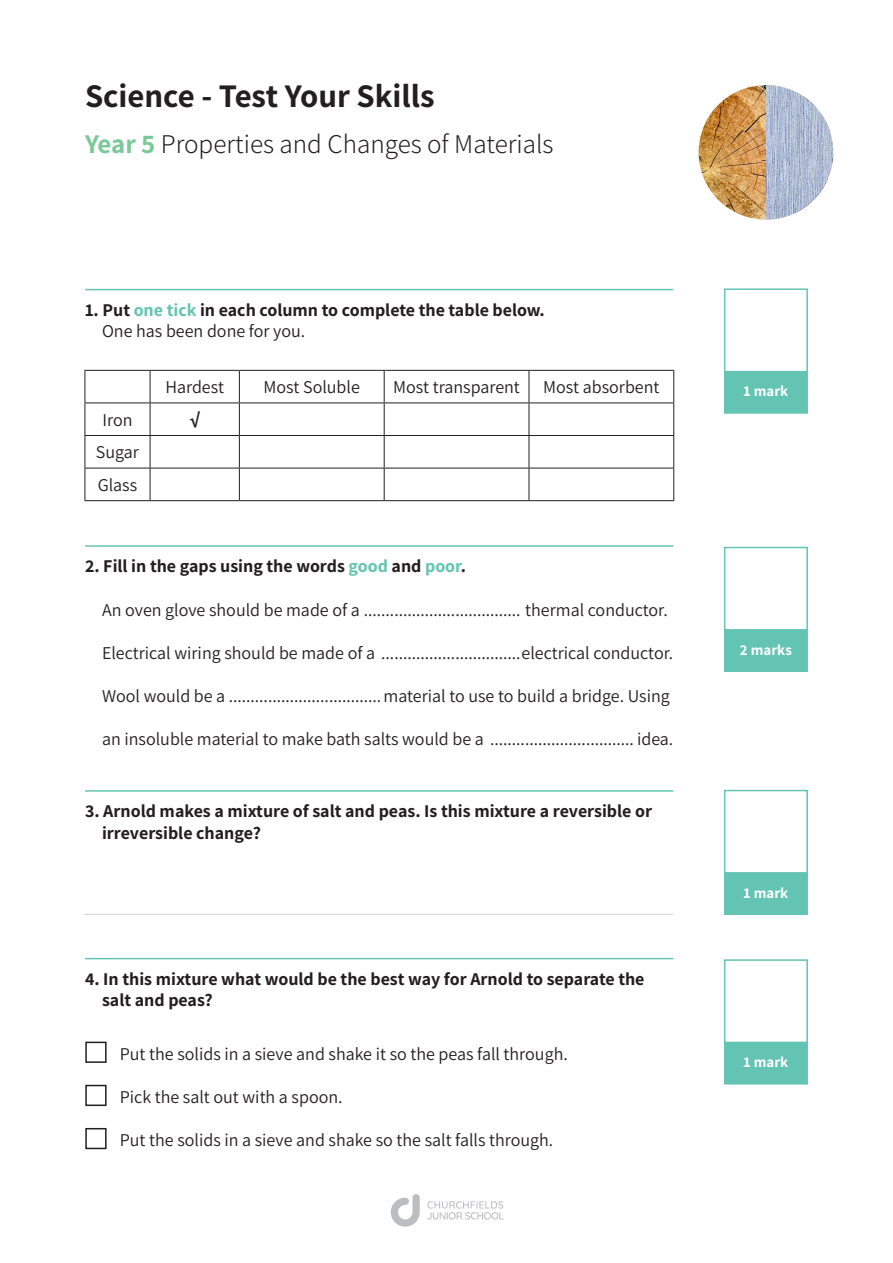
<style>
.page{position:relative;width:893px;height:1263px;background:#fff}
.page>*{position:absolute;margin:0;border:0;box-sizing:border-box;transform-origin:0 0}
.t1{font:700 33px "Assistant";color:#231f20}
.t2{font:300 27px "Assistant";color:#231f20}
.q_w-o_line{font:18px "Assistant";color:#231f20}
.q{font:700 18px/21.6px "Assistant";color:#231f20}
.Paragraph_Style_1{font:18px "Assistant";color:#231f20}
.Paragraph_Style_2{font:700 15px "Assistant";color:#fff}
.s1{font-weight:700;color:#7bc898}
.s2{color:#63c4b3}
.s3{font-weight:400}
</style>
<div class="page">
<hr style="left:85px;top:289px;width:588px;height:1px;background:#63c4b3">
<hr style="left:85px;top:790px;width:588px;height:2px;background:#63c4b3">
<div style="left:724px;top:288px;width:84px;height:84px;border:2px solid #63c4b3"></div>
<div style="left:724px;top:790px;width:84px;height:84px;border:2px solid #63c4b3"></div>
<div style="left:725px;top:372px;width:82px;height:41px;background:#63c4b3"></div>
<div style="left:724px;top:371px;width:84px;height:43px;border:2px solid #63c4b3"></div>
<div style="left:725px;top:873px;width:82px;height:41px;background:#63c4b3"></div>
<div style="left:724px;top:872px;width:84px;height:43px;border:2px solid #63c4b3"></div>
<div style="left:724px;top:547px;width:84px;height:84px;border:2px solid #63c4b3"></div>
<div style="left:725px;top:630px;width:82px;height:41px;background:#63c4b3"></div>
<div style="left:724px;top:629px;width:84px;height:43px;border:2px solid #63c4b3"></div>
<svg style="left:391px;top:1194px;width:29px;height:33px"></svg>
<svg style="left:427px;top:1201px;width:77px;height:18px"></svg>
<img style="left:699px;top:85px;width:134px;height:135px;border-radius:67px">
<hr style="left:85px;top:958px;width:588px;height:1px;background:#63c4b3">
<div style="left:724px;top:959px;width:84px;height:84px;border:2px solid #63c4b3"></div>
<div style="left:725px;top:1042px;width:82px;height:42px;background:#63c4b3"></div>
<div style="left:724px;top:1042px;width:84px;height:42px;border:2px solid #63c4b3"></div>
<hr style="left:85px;top:370px;width:65px;height:1px;background:#231f20">
<hr style="left:85px;top:371px;width:1px;height:31px;background:#231f20">
<hr style="left:150px;top:370px;width:89px;height:1px;background:#231f20">
<hr style="left:150px;top:371px;width:1px;height:31px;background:#231f20">
<hr style="left:239px;top:370px;width:145px;height:1px;background:#231f20">
<hr style="left:239px;top:371px;width:1px;height:31px;background:#231f20">
<hr style="left:384px;top:370px;width:145px;height:1px;background:#231f20">
<hr style="left:384px;top:371px;width:1px;height:31px;background:#231f20">
<hr style="left:529px;top:370px;width:145px;height:1px;background:#231f20">
<hr style="left:529px;top:371px;width:1px;height:31px;background:#231f20">
<hr style="left:673px;top:371px;width:1px;height:31px;background:#231f20">
<hr style="left:85px;top:402px;width:65px;height:1px;background:#231f20">
<hr style="left:85px;top:403px;width:1px;height:32px;background:#231f20">
<hr style="left:150px;top:402px;width:89px;height:1px;background:#231f20">
<hr style="left:150px;top:403px;width:1px;height:32px;background:#231f20">
<hr style="left:239px;top:402px;width:145px;height:1px;background:#231f20">
<hr style="left:239px;top:403px;width:1px;height:32px;background:#231f20">
<hr style="left:384px;top:402px;width:145px;height:1px;background:#231f20">
<hr style="left:384px;top:403px;width:1px;height:32px;background:#231f20">
<hr style="left:529px;top:402px;width:145px;height:1px;background:#231f20">
<hr style="left:529px;top:403px;width:1px;height:32px;background:#231f20">
<hr style="left:673px;top:403px;width:1px;height:32px;background:#231f20">
<hr style="left:85px;top:435px;width:65px;height:1px;background:#231f20">
<hr style="left:85px;top:436px;width:1px;height:32px;background:#231f20">
<hr style="left:150px;top:435px;width:89px;height:1px;background:#231f20">
<hr style="left:150px;top:436px;width:1px;height:32px;background:#231f20">
<hr style="left:239px;top:435px;width:145px;height:1px;background:#231f20">
<hr style="left:239px;top:436px;width:1px;height:32px;background:#231f20">
<hr style="left:384px;top:435px;width:145px;height:1px;background:#231f20">
<hr style="left:384px;top:436px;width:1px;height:32px;background:#231f20">
<hr style="left:529px;top:435px;width:145px;height:1px;background:#231f20">
<hr style="left:529px;top:436px;width:1px;height:32px;background:#231f20">
<hr style="left:673px;top:436px;width:1px;height:32px;background:#231f20">
<hr style="left:85px;top:468px;width:65px;height:1px;background:#231f20">
<hr style="left:85px;top:468px;width:1px;height:32px;background:#231f20">
<hr style="left:150px;top:468px;width:89px;height:1px;background:#231f20">
<hr style="left:150px;top:468px;width:1px;height:32px;background:#231f20">
<hr style="left:239px;top:468px;width:145px;height:1px;background:#231f20">
<hr style="left:239px;top:468px;width:1px;height:32px;background:#231f20">
<hr style="left:384px;top:468px;width:145px;height:1px;background:#231f20">
<hr style="left:384px;top:468px;width:1px;height:32px;background:#231f20">
<hr style="left:529px;top:468px;width:145px;height:1px;background:#231f20">
<hr style="left:529px;top:468px;width:1px;height:32px;background:#231f20">
<hr style="left:673px;top:468px;width:1px;height:32px;background:#231f20">
<hr style="left:85px;top:500px;width:65px;height:1px;background:#231f20">
<hr style="left:150px;top:500px;width:89px;height:1px;background:#231f20">
<hr style="left:239px;top:500px;width:145px;height:1px;background:#231f20">
<hr style="left:384px;top:500px;width:145px;height:1px;background:#231f20">
<hr style="left:529px;top:500px;width:145px;height:1px;background:#231f20">
<hr style="left:85px;top:545px;width:588px;height:2px;background:#63c4b3">
<hr style="left:84px;top:914px;width:589px;height:1px;background:#d1d2d4">
<div style="left:85px;top:1041px;width:22px;height:22px;border:2px solid #231f20"></div>
<div style="left:85px;top:1085px;width:22px;height:21px;border:2px solid #231f20"></div>
<div style="left:85px;top:1128px;width:22px;height:21px;border:2px solid #231f20"></div>
<img style="left:766px;top:85px;width:67px;height:135px">
<p class="t1" style="left:85px;top:74px;width:351px">Science - Test Your Skills</p>
<p class="t2" style="left:85px;top:125px;width:470px"><span class="s1">Year 5</span> Properties and Changes of Materials</p>
<p class="q" style="left:102px;top:298px;width:444px;text-indent:-17px">1. Put <span class="s2">one tick</span> in each column to complete the table below.<br><span class="s3">One has been done for you.</span></p>
<p class="q_w-o_line" style="left:165px;top:375px;width:60px">Hardest</p>
<p class="q_w-o_line" style="left:264px;top:375px;width:98px">Most Soluble</p>
<p class="q_w-o_line" style="left:393px;top:375px;width:128px">Most transparent</p>
<p class="q_w-o_line" style="left:543px;top:375px;width:118px">Most absorbent</p>
<p class="q_w-o_line" style="left:102px;top:407px;width:32px">Iron</p>
<p class="q" style="left:189px;top:408px;width:12px">√</p>
<p class="q_w-o_line" style="left:96px;top:440px;width:45px">Sugar</p>
<p class="q_w-o_line" style="left:98px;top:472px;width:41px">Glass</p>
<p class="q" style="left:85px;top:555px;width:382px">2. Fill in the gaps using the words <span class="s2">good</span> and <span class="s2">poor</span>.</p>
<p class="q_w-o_line" style="left:102px;top:597px;width:567px">An oven glove should be made of a .................................... thermal conductor.</p>
<p class="q_w-o_line" style="left:102px;top:640px;width:573px">Electrical wiring should be made of a ................................electrical conductor.</p>
<p class="q_w-o_line" style="left:102px;top:683px;width:569px">Wool would be a ...................................material to use to build a bridge. Using</p>
<p class="q_w-o_line" style="left:102px;top:727px;width:573px">an insoluble material to make bath salts would be a ................................. idea.</p>
<p class="q" style="left:102px;top:799px;width:552px;text-indent:-17px">3. Arnold makes a mixture of salt and peas. Is this mixture a reversible or irreversible change?</p>
<p class="q" style="left:102px;top:967px;width:544px;text-indent:-17px">4. In this mixture what would be the best way for Arnold to separate the salt and peas?</p>
<p class="Paragraph_Style_1" style="left:120px;top:1041px;width:449px">Put the solids in a sieve and shake it so the peas fall through.</p>
<p class="Paragraph_Style_1" style="left:120px;top:1084px;width:224px">Pick the salt out with a spoon.</p>
<p class="Paragraph_Style_1" style="left:120px;top:1127px;width:435px">Put the solids in a sieve and shake so the salt falls through.</p>
<p class="Paragraph_Style_2" style="left:744px;top:381px;width:46px">1 mark</p>
<p class="Paragraph_Style_2" style="left:740px;top:639px;width:54px">2 marks</p>
<p class="Paragraph_Style_2" style="left:744px;top:882px;width:46px">1 mark</p>
<p class="Paragraph_Style_2" style="left:744px;top:1052px;width:46px">1 mark</p>
</div>
